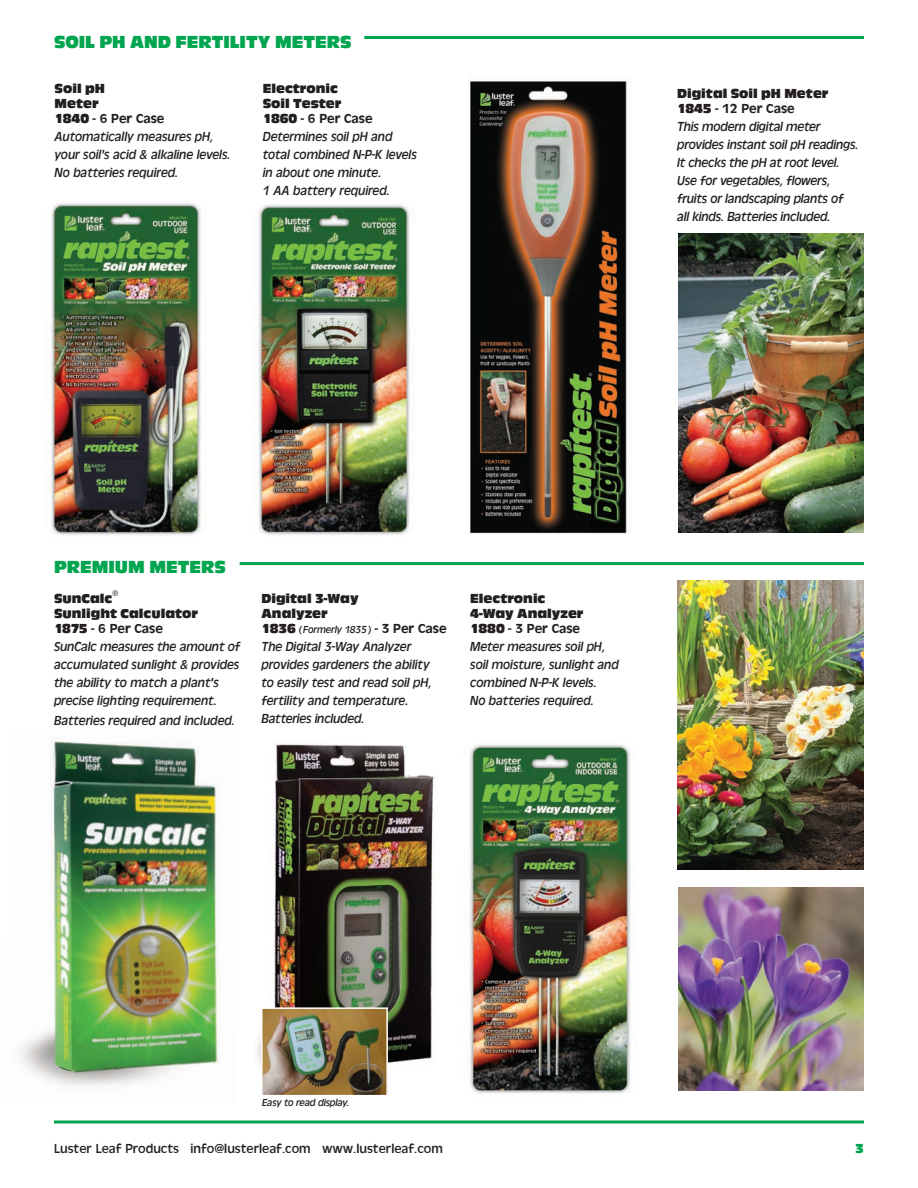
<style>
.page{position:relative;width:918px;height:1188px;background:#fff}
.page>*{position:absolute;margin:0;border:0;box-sizing:border-box;transform-origin:0 0}
.t1{font:18px "Antique Oli T Comp";color:#00a54f}
.t2{font:italic 13.5px/18px "Antique Oli T";color:#231f20}
.t3{font:13.5px/15px "Antique Oli T Comp";color:#231f20}
.t4{font:13.5px "Antique Olive Bold";color:#231f20}
.t5{font:13.5px "Antique Olive";color:#231f20}
.t6{font:13.5px "Antique Oli T Comp";color:#00a54f}
.t7{font:italic 10.5px "Antique Oli T";letter-spacing:-.01em;color:#231f20}
.t8{font:7.8px "Helvetica";color:#231f20}
.s1{font-family:"Antique Oli T Comp"}
.s2{font-family:"Antique Oli T Comp";font-style:normal;font-size:13.5px}
.s3{font-family:"Antique Olive Bold";font-style:normal;font-size:13.5px}
</style>
<div class="page">
<img style="left:20px;top:741px;width:201px;height:345px">
<hr style="left:54px;top:1121px;width:810px;height:3px;background:#00a54f">
<hr style="left:364px;top:36px;width:500px;height:3px;background:#00a54f">
<img style="left:256px;top:744px;width:178px;height:320px">
<img style="left:264px;top:1010px;width:121px;height:83px">
<div style="left:261px;top:1007px;width:127px;height:89px;border:2px solid #fff"></div>
<img style="left:469px;top:745px;width:162px;height:349px">
<img style="left:46px;top:203px;width:160px;height:332px">
<img style="left:253px;top:204px;width:157px;height:331px">
<hr style="left:240px;top:562px;width:624px;height:3px;background:#00a54f">
<img style="left:469px;top:79px;width:162px;height:455px">
<img style="left:678px;top:234px;width:186px;height:299px">
<img style="left:678px;top:888px;width:186px;height:202px">
<img style="left:678px;top:580px;width:186px;height:289px">
<h1 class="t1" style="left:54px;top:30px;width:299px">SOIL PH AND FERTILITY METERS</h1>
<p class="t3" style="left:55px;top:80px;width:52px">Soil pH<br>Meter</p>
<p class="t4" style="left:55px;top:111px;width:111px"><span class="s1">1840</span> - 6 Per Case</p>
<p class="t2" style="left:55px;top:126px;width:178px">Automatically measures pH, your soil's acid &amp; alkaline levels.<br>No batteries required.</p>
<p class="t3" style="left:263px;top:80px;width:80px">Electronic<br>Soil Tester</p>
<p class="t4" style="left:263px;top:111px;width:111px"><span class="s1">1860</span> - 6 Per Case</p>
<p class="t2" style="left:263px;top:126px;width:156px">Determines soil pH and total combined N-P-K levels in about one minute.<br>1 AA battery required.</p>
<p class="t3" style="left:677px;top:85px;width:153px">Digital Soil pH Meter</p>
<p class="t4" style="left:677px;top:102px;width:119px"><span class="s1">1845</span> - 12 Per Case</p>
<p class="t2" style="left:677px;top:117px;width:183px">This modern digital meter provides instant soil pH readings.<br>It checks the pH at root level.<br>Use for vegetables, flowers, fruits or landscaping plants of all kinds. Batteries included.</p>
<h1 class="t1" style="left:54px;top:555px;width:173px">PREMIUM METERS</h1>
<p class="t8" style="left:112px;top:590px;width:7px">®</p>
<p class="t3" style="left:54px;top:605px;width:145px">Sunlight Calculator</p>
<p class="t4" style="left:54px;top:622px;width:111px"><span class="s1">1875</span> - 6 Per Case</p>
<p class="t2" style="left:54px;top:637px;width:188px">SunCalc measures the amount of accumulated sunlight &amp; provides the ability to match a plant's precise lighting requirement.</p>
<p class="t2" style="left:54px;top:710px;width:183px">Batteries required and included.</p>
<p class="t3" style="left:54px;top:590px;width:60px">SunCalc</p>
<p class="t3" style="left:261px;top:590px;width:99px">Digital 3-Way<br>Analyzer</p>
<p class="t7" style="left:261px;top:623px;width:187px"><span class="s2">1836</span> (Formerly 1835) <span class="s3">- 3 Per Case</span></p>
<p class="t2" style="left:261px;top:637px;width:172px">The Digital 3-Way Analyzer provides gardeners the ability to easily test and read soil pH, fertility and temperature.<br>Batteries included.</p>
<p class="t3" style="left:470px;top:590px;width:115px">Electronic<br>4-Way Analyzer</p>
<p class="t4" style="left:470px;top:622px;width:111px"><span class="s1">1880</span> - 3 Per Case</p>
<p class="t2" style="left:470px;top:637px;width:150px">Meter measures soil pH, soil moisture, sunlight and combined N-P-K levels.<br>No batteries required.</p>
<p class="t7" style="left:262px;top:1095px;width:89px">Easy to read display.</p>
<p class="t5" style="left:54px;top:1143px;width:390px">Luster Leaf Products info@lusterleaf.com www.lusterleaf.com</p>
<p class="t6" style="left:855px;top:1139px;width:10px">3</p>
</div>
